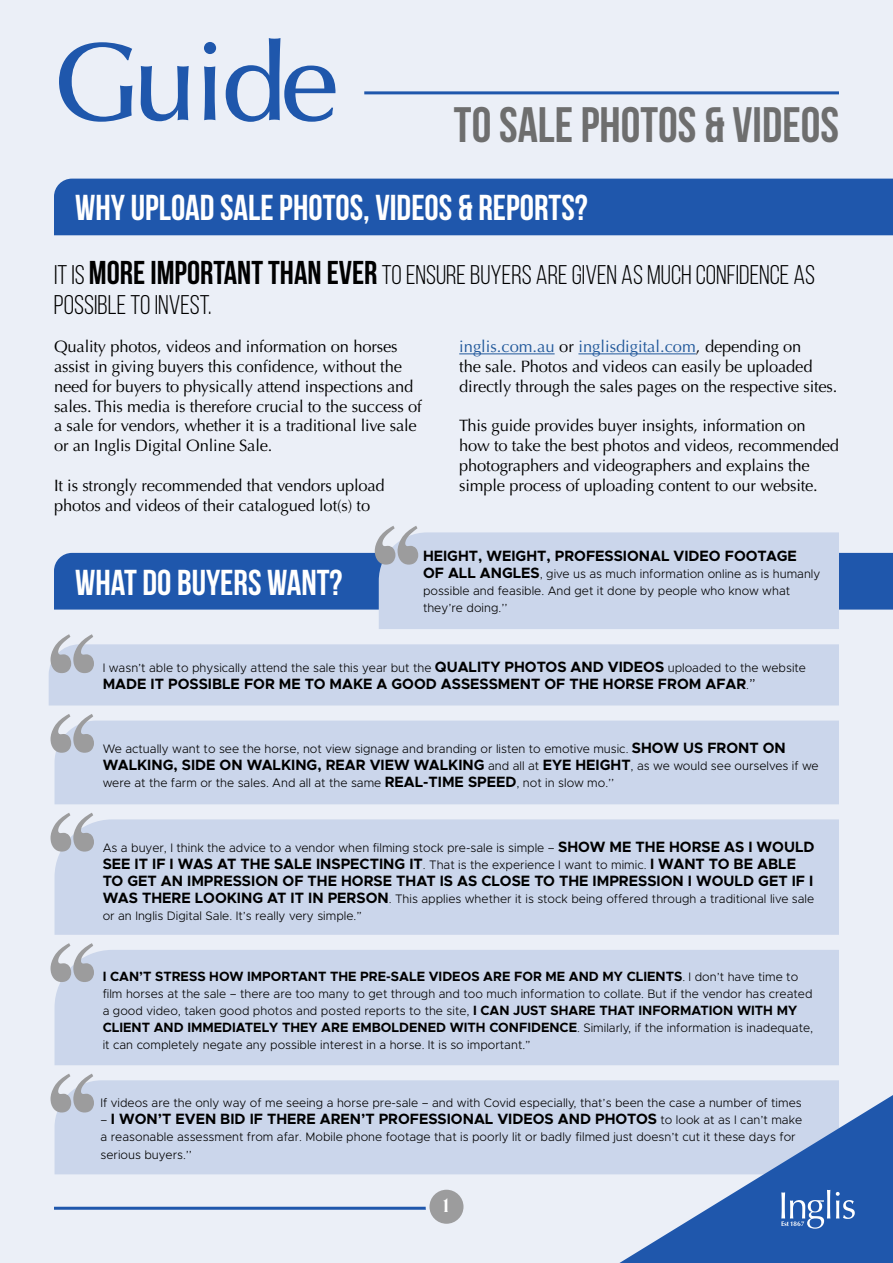
<style>
.page{position:relative;width:893px;height:1263px;background:#ebeff7}
.page>*{position:absolute;margin:0;border:0;box-sizing:border-box;transform-origin:0 0}
.t1{font:700 115.8px "Times";color:#9c9c9d}
.t2{font:500 111.45px "Optima";letter-spacing:-.065em;color:#1f57ac}
.t3{font:700 49.8px "Bebas Neue";color:#6e6e6e}
.t4{font:700 36px "Bebas Neue";color:#fff}
.t5{font:27px/30px "Bebas Neue";color:#000}
.t6{font:19.5px "Rachel";color:#fff}
.t7{font:16.5px/19.8px "Optima";letter-spacing:-.01em;color:#000}
.t8{font:700 15px/17.1px "Metropolis";color:#000}
.t9{font:700 13.5px "Metropolis";color:#000}
.t10{font:300 12.3px/17.1px "Metropolis";color:#000}
.s1{font-weight:700;font-size:33px}
.s2{color:#22599b}
.s3{font-weight:700;font-size:15px}
.s4{font-weight:300;font-size:12.3px}
.s5{font-weight:300}
.s6{font-weight:700;font-size:13.5px}
</style>
<div class="page">
<div style="left:55px;top:1080px;width:784px;height:94px;background:#cbd6eb"></div>
<div style="left:54px;top:553px;width:839px;height:57px;background:#1f57ac"></div>
<hr style="left:459px;top:353px;width:96px;height:1px;background:#22599b">
<hr style="left:578px;top:353px;width:118px;height:1px;background:#22599b">
<div style="left:54px;top:179px;width:839px;height:56px;background:#1f57ac"></div>
<svg style="left:619px;top:1095px;width:274px;height:168px"></svg>
<svg style="left:781px;top:1190px;width:49px;height:38px;background:#5a83c2"></svg>
<svg style="left:836px;top:1192px;width:19px;height:27px"></svg>
<div style="left:55px;top:720px;width:784px;height:84px;background:#cbd6eb"></div>
<div style="left:55px;top:819px;width:784px;height:116px;background:#cbd6eb"></div>
<div style="left:379px;top:532px;width:460px;height:97px;background:#cbd6eb"></div>
<div style="left:49px;top:644px;width:790px;height:61px;background:#cbd6eb"></div>
<hr style="left:364px;top:91px;width:475px;height:3px;background:#1f57ac">
<div style="left:55px;top:950px;width:784px;height:115px;background:#cbd6eb"></div>
<hr style="left:54px;top:1207px;width:381px;height:3px;background:#1f57ac">
<div style="left:428px;top:1188px;width:37px;height:38px;background:#9c9c9d;border-radius:50%"></div>
<div style="left:426px;top:1186px;width:41px;height:41px;border:4px solid #ebeff7;border-radius:50%"></div>
<h2 class="t2" style="left:54px;top:20px;width:288px">Guide</h2>
<h3 class="t3" style="left:454px;top:98px;width:386px">TO SALE PHOTOS &amp; VIDEOS</h3>
<h3 class="t4" style="left:75px;top:188px;width:514px">WHY UPLOAD SALE PHOTOS, VIDEOS &amp; REPORTS?</h3>
<h3 class="t5" style="left:54px;top:260px;width:763px">IT IS <span class="s1">MORE IMPORTANT THAN EVER</span> TO ENSURE BUYERS ARE GIVEN AS MUCH CONFIDENCE AS<br>POSSIBLE TO INVEST.</h3>
<p class="t7" style="left:54px;top:337px;width:369px">Quality photos, videos and information on horses assist in giving buyers this confidence, without the need for buyers to physically attend inspections and sales. This media is therefore crucial to the success of a sale for vendors, whether it is a traditional live sale or an Inglis Digital Online Sale.</p>
<h3 class="t7" style="left:54px;top:476px;width:332px">It is strongly recommended that vendors upload photos and videos of their catalogued lot(s) to</h3>
<h3 class="t7" style="left:459px;top:337px;width:380px"><span class="s2">inglis.com.au</span> or <span class="s2">inglisdigital.com</span>, depending on<br>the sale. Photos and videos can easily be uploaded directly through the sales pages on the respective sites.</h3>
<h3 class="t7" style="left:459px;top:416px;width:381px">This guide provides buyer insights, information on how to take the best photos and videos, recommended photographers and videographers and explains the simple process of uploading content to our website.</h3>
<h3 class="t4" style="left:75px;top:562px;width:269px">WHAT DO BUYERS WANT?</h3>
<h1 class="t1" style="left:367px;top:456px;width:62px">‘‘</h1>
<p class="t8" style="left:423px;top:547px;width:375px">HEIGHT, WEIGHT, PROFESSIONAL VIDEO FOOTAGE</p>
<p class="t10" style="left:423px;top:565px;width:399px"><span class="s3">OF ALL ANGLES</span>, give us as much information online as is humanly possible and feasible. And get it done by people who know what they’re doing.’’</p>
<h1 class="t1" style="left:43px;top:564px;width:62px">‘‘</h1>
<p class="t10" style="left:103px;top:659px;width:705px">I wasn’t able to physically attend the sale this year but the <span class="s3">QUALITY PHOTOS AND VIDEOS</span> uploaded to the website</p>
<p class="t8" style="left:103px;top:675px;width:654px">MADE IT POSSIBLE FOR ME TO MAKE A GOOD ASSESSMENT OF THE HORSE FROM AFAR<span class="s4">.</span><span class="s5">”</span></p>
<h1 class="t1" style="left:43px;top:644px;width:62px">‘‘</h1>
<p class="t10" style="left:103px;top:740px;width:685px">We actually want to see the horse, not view signage and branding or listen to emotive music. <span class="s3">SHOW US FRONT ON</span></p>
<p class="t8" style="left:103px;top:756px;width:717px">WALKING, SIDE ON WALKING, REAR VIEW WALKING <span class="s4">and all at</span> EYE HEIGHT<span class="s4">, as we would see ourselves if we</span></p>
<p class="t10" style="left:103px;top:774px;width:513px">were at the farm or the sales. And all at the same <span class="s3">REAL-TIME SPEED</span>, not in slow mo.’’</p>
<h1 class="t1" style="left:43px;top:743px;width:62px">‘‘</h1>
<h1 class="t1" style="left:43px;top:873px;width:62px">‘‘</h1>
<p class="t10" style="left:103px;top:839px;width:713px">As a buyer, I think the advice to a vendor when filming stock pre-sale is simple – <span class="s3">SHOW ME THE HORSE AS I WOULD</span></p>
<p class="t8" style="left:103px;top:855px;width:712px">SEE IT IF I WAS AT THE SALE INSPECTING IT<span class="s4">. That is the experience I want to mimic.</span> I WANT TO BE ABLE<br>TO GET AN IMPRESSION OF THE HORSE THAT IS AS CLOSE TO THE IMPRESSION I WOULD GET IF I</p>
<p class="t10" style="left:103px;top:890px;width:713px"><span class="s3">WAS THERE LOOKING AT IT IN PERSON</span>. This applies whether it is stock being offered through a traditional live sale or an Inglis Digital Sale. It’s really very simple.”</p>
<p class="t9" style="left:103px;top:968px;width:697px">I CAN’T STRESS HOW IMPORTANT THE PRE-SALE VIDEOS ARE FOR ME AND MY CLIENTS<span class="s4">. I don’t have time to</span></p>
<p class="t10" style="left:103px;top:985px;width:711px">film horses at the sale – there are too many to get through and too much information to collate. But if the vendor has created a good video, taken good photos and posted reports to the site, <span class="s6">I CAN JUST SHARE THAT INFORMATION WITH MY</span></p>
<p class="t9" style="left:103px;top:1019px;width:712px">CLIENT AND IMMEDIATELY THEY ARE EMBOLDENED WITH CONFIDENCE<span class="s4">. Similarly, if the information is inadequate,</span></p>
<p class="t10" style="left:103px;top:1036px;width:429px">it can completely negate any possible interest in a horse. It is so important.”</p>
<h1 class="t1" style="left:43px;top:1003px;width:62px">‘‘</h1>
<p class="t10" style="left:101px;top:1094px;width:703px">If videos are the only way of me seeing a horse pre-sale – and with Covid especially, that’s been the case a number of times</p>
<p class="t8" style="left:101px;top:1111px;width:703px"><span class="s4">–</span> I WON’T EVEN BID IF THERE AREN’T PROFESSIONAL VIDEOS AND PHOTOS <span class="s4">to look at as I can’t make</span></p>
<p class="t10" style="left:101px;top:1129px;width:697px">a reasonable assessment from afar. Mobile phone footage that is poorly lit or badly filmed just doesn’t cut it these days for serious buyers.’’</p>
<h3 class="t6" style="left:443px;top:1194px;width:8px">1</h3>
</div>
